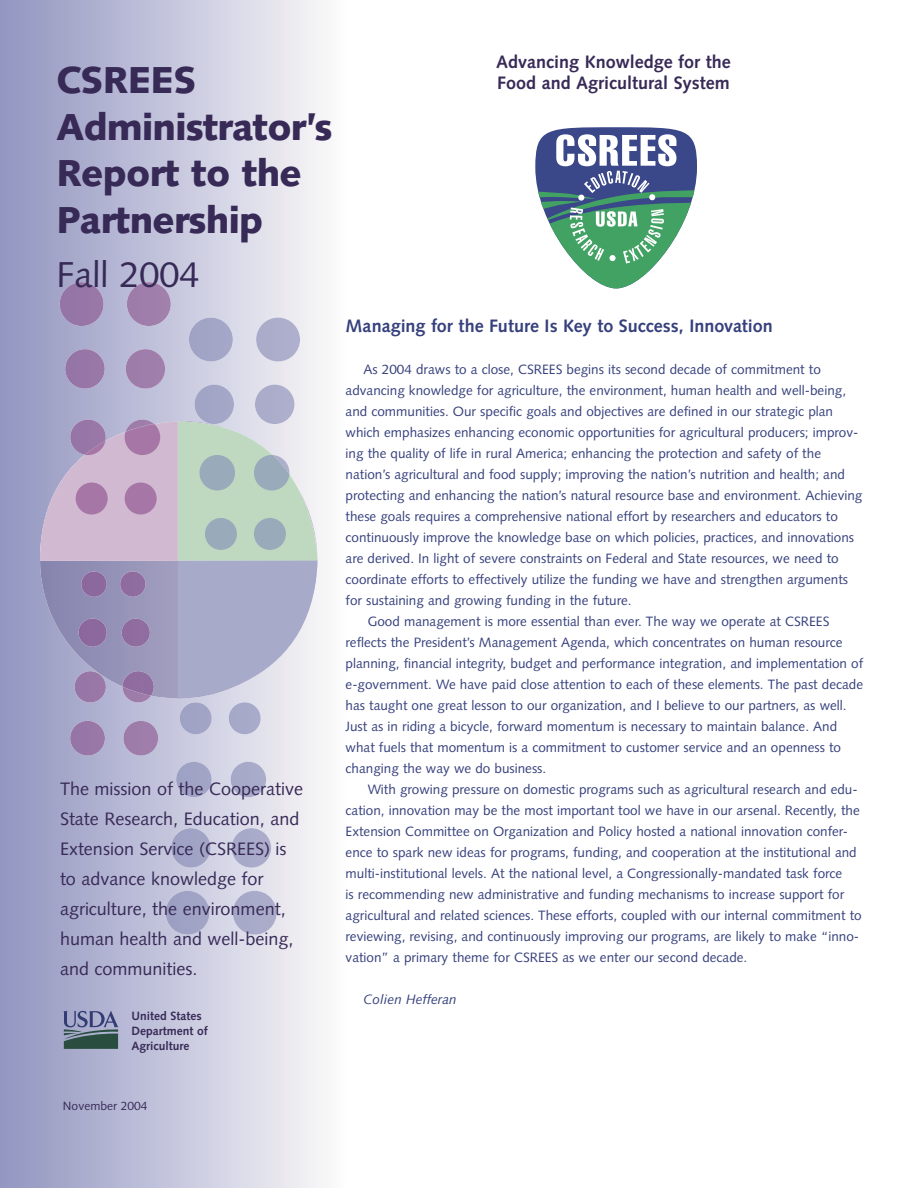
<style>
.page{position:relative;width:918px;height:1188px;background:#fff}
.page>*{position:absolute;margin:0;border:0;box-sizing:border-box;transform-origin:0 0}
.t1{font:900 37.5px/46.5px "Syntax";letter-spacing:-.02em;color:#382a57}
.t2{font:36px "Syntax";color:#382a57}
.t3{font:18px/30px "Syntax";color:#382a57}
.t4{font:700 18px "Syntax";color:#382a57}
.t5{font:700 18px "Syntax";color:#36407c}
.t6{font:13.5px "Syntax";color:#36407c}
.t7{font:italic 13.5px "Syntax";color:#36407c}
.t8{font:700 12px/15px "Syntax";color:#382a57}
.t9{font:12px "Syntax";color:#382a57}
</style>
<div class="page">
<svg style="left:0;top:0;width:321px;height:1188px;background:#c0c1d9"></svg>
<svg style="left:63px;top:1011px;width:56px;height:38px;background:#678"></svg>
<div style="left:70px;top:721px;width:35px;height:35px;background:#9877a7;border-radius:17px"></div>
<div style="left:123px;top:721px;width:35px;height:35px;background:#9e7daa;border-radius:17px"></div>
<div style="left:171px;top:828px;width:40px;height:40px;background:#a0a3c4;border-radius:20px"></div>
<div style="left:232px;top:828px;width:39px;height:40px;background:#a8aac9;border-radius:20px"></div>
<div style="left:176px;top:762px;width:36px;height:35px;background:#a0a3c4;border-radius:18px"></div>
<div style="left:231px;top:762px;width:35px;height:35px;background:#a8aac9;border-radius:18px"></div>
<div style="left:180px;top:702px;width:32px;height:32px;background:#a0a3c4;border-radius:16px"></div>
<div style="left:229px;top:702px;width:32px;height:32px;background:#a7a9c9;border-radius:16px"></div>
<div style="left:166px;top:891px;width:43px;height:44px;background:#9fa2c4;border-radius:22px"></div>
<div style="left:233px;top:891px;width:44px;height:44px;background:#a9abca;border-radius:22px"></div>
<div style="left:255px;top:385px;width:39px;height:39px;background:#abadcb;border-radius:20px"></div>
<div style="left:194px;top:385px;width:40px;height:39px;background:#a3a6c6;border-radius:20px"></div>
<div style="left:256px;top:318px;width:44px;height:43px;background:#acaecb;border-radius:22px"></div>
<div style="left:189px;top:318px;width:44px;height:43px;background:#a2a5c6;border-radius:22px"></div>
<div style="left:126px;top:349px;width:39px;height:40px;background:#9f7eab;border-radius:20px"></div>
<div style="left:65px;top:349px;width:40px;height:40px;background:#9776a7;border-radius:20px"></div>
<svg style="left:40px;top:420px;width:278px;height:282px;background:#b4b3c7"></svg>
<div style="left:125px;top:483px;width:32px;height:31px;background:#a677a6;border-radius:16px"></div>
<div style="left:76px;top:483px;width:32px;height:31px;background:#a677a6;border-radius:16px"></div>
<div style="left:127px;top:282px;width:44px;height:44px;background:#9f7eab;border-radius:22px"></div>
<div style="left:60px;top:282px;width:44px;height:44px;background:#9776a7;border-radius:22px"></div>
<svg style="left:535px;top:127px;width:162px;height:161px"></svg>
<h3 class="t4" style="left:496px;top:51px;width:236px">Advancing Knowledge for the</h3>
<h1 class="t1" style="left:56px;top:57px;width:142px">CSREES</h1>
<h3 class="t4" style="left:497px;top:72px;width:234px">Food and Agricultural System</h3>
<h1 class="t1" style="left:56px;top:103px;width:278px">Administrator’s<br>Report to the<br>Partnership</h1>
<h2 class="t2" style="left:56px;top:253px;width:145px">Fall 2004</h2>
<h3 class="t3" style="left:60px;top:773px;width:245px">The mission of the Cooperative<br>State Research, Education, and<br>Extension Service (CSREES) is to advance knowledge for agriculture, the environment, human health and well-being, and communities.</h3>
<p class="t8" style="left:132px;top:1008px;width:78px">United States<br>Department of<br>Agriculture</p>
<p class="t9" style="left:63px;top:1099px;width:86px">November 2004</p>
<h3 class="t5" style="left:346px;top:315px;width:429px">Managing for the Future Is Key to Success, Innovation</h3>
<p class="t6" style="left:364px;top:361px;width:459px">As 2004 draws to a close, CSREES begins its second decade of commitment to</p>
<p class="t6" style="left:346px;top:382px;width:502px">advancing knowledge for agriculture, the environment, human health and well-being,</p>
<p class="t6" style="left:346px;top:403px;width:489px">and communities. Our specific goals and objectives are defined in our strategic plan</p>
<p class="t6" style="left:346px;top:424px;width:514px">which emphasizes enhancing economic opportunities for agricultural producers; improv-</p>
<p class="t6" style="left:346px;top:445px;width:477px">ing the quality of life in rural America; enhancing the protection and safety of the</p>
<p class="t6" style="left:346px;top:466px;width:501px">nation’s agricultural and food supply; improving the nation’s nutrition and health; and</p>
<p class="t6" style="left:346px;top:487px;width:518px">protecting and enhancing the nation’s natural resource base and environment. Achieving</p>
<p class="t6" style="left:346px;top:508px;width:494px">these goals requires a comprehensive national effort by researchers and educators to</p>
<p class="t6" style="left:346px;top:529px;width:510px">continuously improve the knowledge base on which policies, practices, and innovations</p>
<p class="t6" style="left:346px;top:550px;width:495px">are derived. In light of severe constraints on Federal and State resources, we need to</p>
<p class="t6" style="left:346px;top:571px;width:504px">coordinate efforts to effectively utilize the funding we have and strengthen arguments</p>
<p class="t6" style="left:346px;top:592px;width:287px">for sustaining and growing funding in the future.</p>
<p class="t6" style="left:368px;top:613px;width:463px">Good management is more essential than ever. The way we operate at CSREES</p>
<p class="t6" style="left:346px;top:634px;width:498px">reflects the President’s Management Agenda, which concentrates on human resource</p>
<p class="t6" style="left:346px;top:655px;width:519px">planning, financial integrity, budget and performance integration, and implementation of</p>
<p class="t6" style="left:346px;top:676px;width:519px">e-government. We have paid close attention to each of these elements. The past decade</p>
<p class="t6" style="left:346px;top:697px;width:503px">has taught one great lesson to our organization, and I believe to our partners, as well.</p>
<p class="t6" style="left:346px;top:718px;width:493px">Just as in riding a bicycle, forward momentum is necessary to maintain balance. And</p>
<p class="t6" style="left:346px;top:739px;width:497px">what fuels that momentum is a commitment to customer service and an openness to</p>
<p class="t6" style="left:346px;top:760px;width:202px">changing the way we do business.</p>
<p class="t6" style="left:368px;top:781px;width:491px">With growing pressure on domestic programs such as agricultural research and edu-</p>
<p class="t6" style="left:346px;top:802px;width:516px">cation, innovation may be the most important tool we have in our arsenal. Recently, the</p>
<p class="t6" style="left:346px;top:823px;width:504px">Extension Committee on Organization and Policy hosted a national innovation confer-</p>
<p class="t6" style="left:346px;top:844px;width:513px">ence to spark new ideas for programs, funding, and cooperation at the institutional and</p>
<p class="t6" style="left:346px;top:865px;width:498px">multi-institutional levels. At the national level, a Congressionally-mandated task force</p>
<p class="t6" style="left:346px;top:886px;width:500px">is recommending new administrative and funding mechanisms to increase support for</p>
<p class="t6" style="left:346px;top:907px;width:518px">agricultural and related sciences. These efforts, coupled with our internal commitment to</p>
<p class="t6" style="left:346px;top:928px;width:515px">reviewing, revising, and continuously improving our programs, are likely to make “inno-</p>
<p class="t6" style="left:346px;top:949px;width:403px">vation” a primary theme for CSREES as we enter our second decade.</p>
<p class="t7" style="left:364px;top:991px;width:95px">Colien Hefferan</p>
</div>
